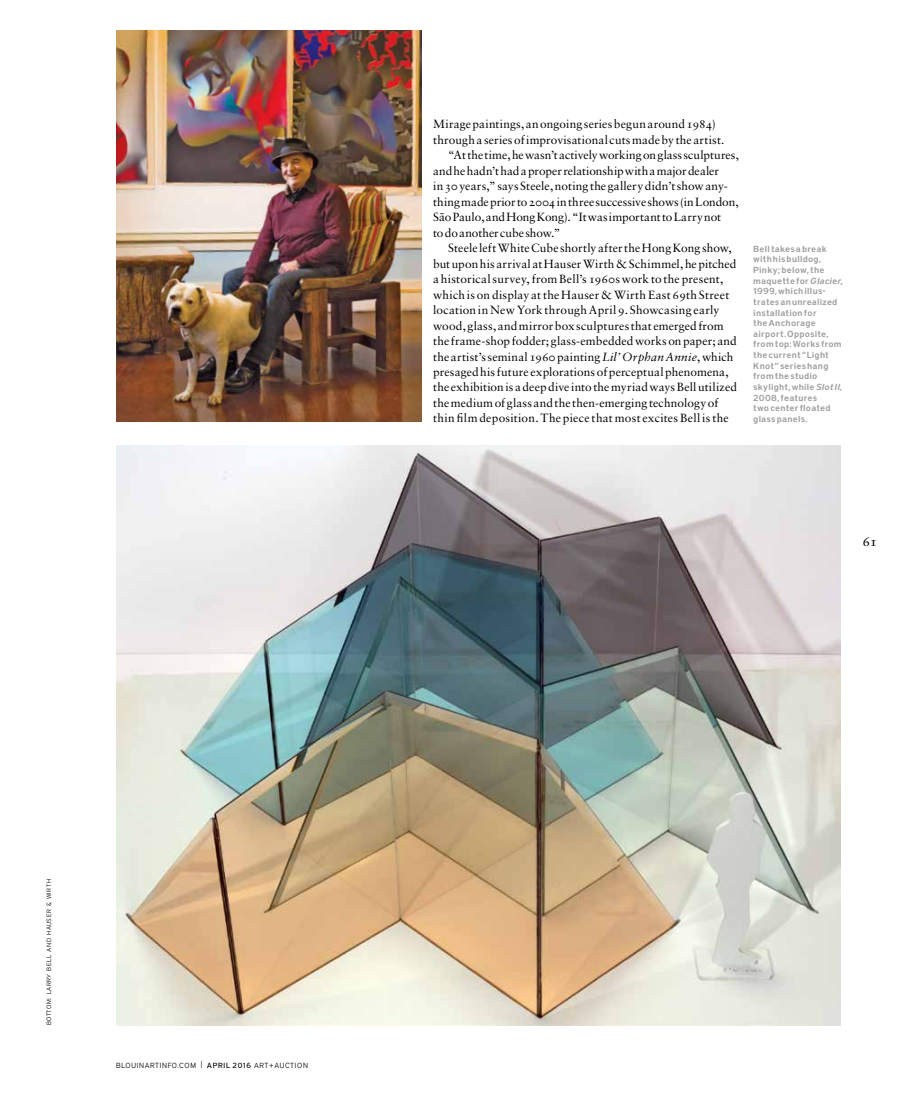
<style>
.page{position:relative;width:900px;height:1103px;background:#fff}
.page>*{position:absolute;margin:0;border:0;box-sizing:border-box;transform-origin:0 0}
.t1{font:13.62px "Sabon LT Std";color:#000}
.t2{font:11.88px "Sabon LT Std";letter-spacing:.015em;color:#000}
.t3{font:11.88px "Sabon LT Std";letter-spacing:-.005em;color:#000}
.t4{font:600 8.75px/10.6px "District";letter-spacing:.025em;color:#9d9fa2}
.t5{font:300 7.38px "District";letter-spacing:.095em;color:#000}
.t6{font:300 6.25px "District";letter-spacing:.09em;color:#000}
.s1{font-style:italic}
.s2{font-family:"Sabon LT Std";font-weight:400;font-size:9.25px}
.s3{font-weight:500}
</style>
<div class="page">
<img style="left:116px;top:445px;width:724px;height:580px">
<img style="left:116px;top:30px;width:306px;height:392px">
<p class="t2" style="left:433px;top:117px;width:284px">Mirage paintings, an ongoing series begun around 1984)</p>
<p class="t2" style="left:433px;top:133px;width:293px">through a series of improvisational cuts made by the artist.</p>
<p class="t2" style="left:448px;top:148px;width:292px">“At the time, he wasn’t actively working on glass sculptures,</p>
<p class="t2" style="left:433px;top:164px;width:288px">and he hadn’t had a proper relationship with a major dealer</p>
<p class="t2" style="left:433px;top:179px;width:296px">in 30 years,” says Steele, noting the gallery didn’t show any-</p>
<p class="t2" style="left:433px;top:195px;width:307px">thing made prior to 2004 in three successive shows (in London,</p>
<p class="t3" style="left:433px;top:210px;width:290px">São Paulo, and Hong Kong). “It was important to Larry not</p>
<p class="t2" style="left:433px;top:225px;width:129px">to do another cube show.”</p>
<p class="t2" style="left:448px;top:241px;width:285px">Steele left White Cube shortly after the Hong Kong show,</p>
<p class="t2" style="left:433px;top:256px;width:305px">but upon his arrival at Hauser Wirth &amp; Schimmel, he pitched</p>
<p class="t2" style="left:433px;top:272px;width:292px">a historical survey, from Bell’s 1960s work to the present,</p>
<p class="t2" style="left:433px;top:287px;width:298px">which is on display at the Hauser &amp; Wirth East 69th Street</p>
<p class="t2" style="left:433px;top:303px;width:288px">location in New York through April 9. Showcasing early</p>
<p class="t2" style="left:433px;top:318px;width:292px">wood, glass, and mirror box sculptures that emerged from</p>
<p class="t2" style="left:433px;top:334px;width:305px">the frame-shop fodder; glass-embedded works on paper; and</p>
<p class="t2" style="left:433px;top:349px;width:302px">the artist’s seminal 1960 painting <span class="s1">Lil’ Orphan Annie</span>, which</p>
<p class="t2" style="left:433px;top:365px;width:297px">presaged his future explorations of perceptual phenomena,</p>
<p class="t2" style="left:433px;top:380px;width:306px">the exhibition is a deep dive into the myriad ways Bell utilized</p>
<p class="t2" style="left:433px;top:396px;width:287px">the medium of glass and the then-emerging technology of</p>
<p class="t2" style="left:433px;top:411px;width:297px">thin film deposition. The piece that most excites Bell is the</p>
<p class="t4" style="left:753px;top:243px;width:91px">Bell takes a break with his bulldog,<br>Pinky; below, the maquette for <span class="s1">Glacier</span>,<br>1999, which illus&shy;trates an unrealized installation for<br>the Anchorage airport. Opposite, from top: Works from the current “Light<br>Knot” series hang from the studio skylight, while <span class="s1">Slot II</span>,<br>2008, features<br>two center floated glass panels.</p>
<p class="t1" style="left:862px;top:533px;width:17px">61</p>
<p class="t6" style="left:45px;top:1025px;width:148px;rotate:-90deg">BOTTOM: LARRY BELL AND HAUSER &amp; WIRTH</p>
<p class="t5" style="left:116px;top:1060px;width:39px">BLOUINARTIN</p>
<p class="t5" style="left:168px;top:1060px;width:142px">FO.CO M <span class="s2">|</span> <span class="s3">april 2016</span> ART+AUCTION</p>
</div>
